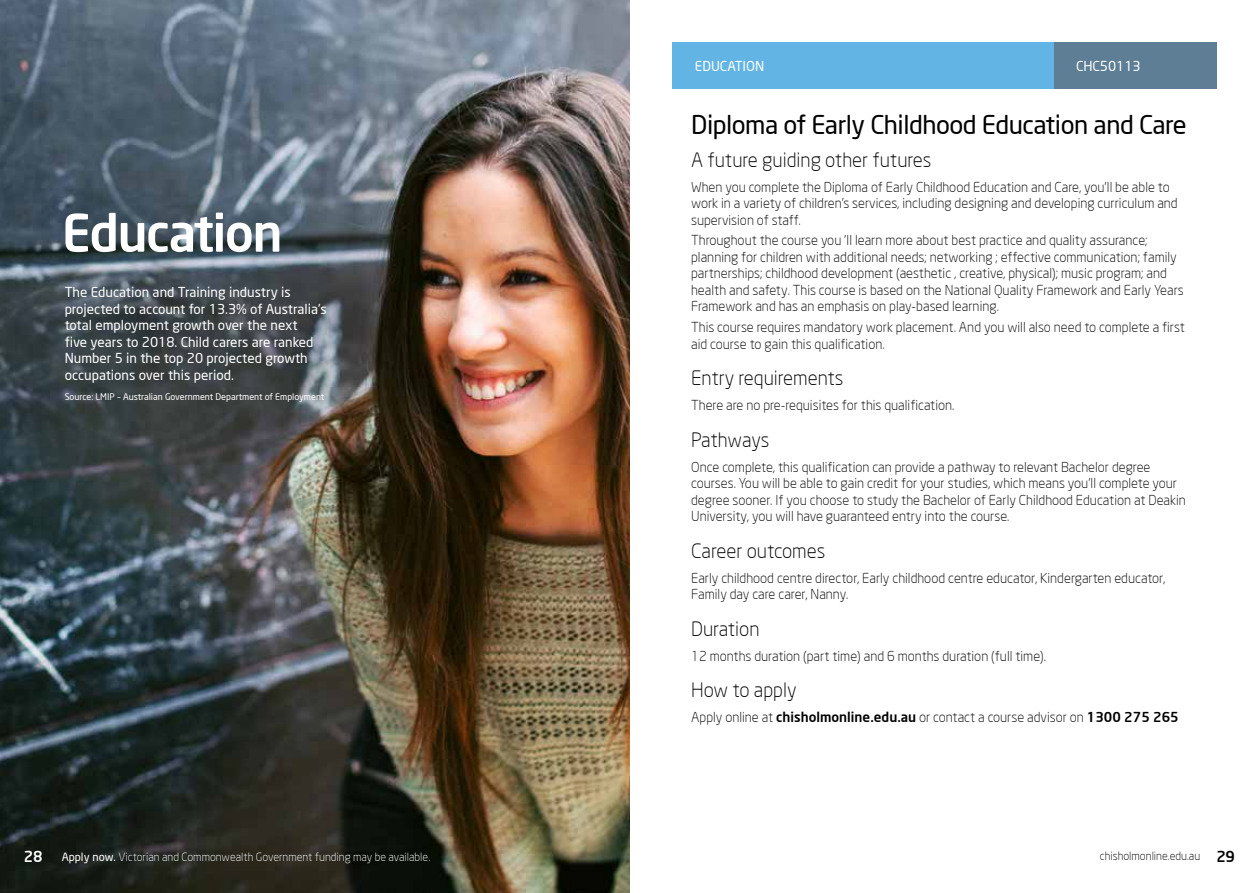
<style>
.page{position:relative;width:1259px;height:893px;background:#fff}
.page>*{position:absolute;margin:0;border:0;box-sizing:border-box;transform-origin:0 0}
.t1{font:500 51px "Neo Sans";letter-spacing:-.03em;color:#fff}
.t2{font:25.5px "Neo Sans";letter-spacing:-.02em;color:#000}
.t3{font:300 19.5px "Neo Sans";color:#000}
.t4{font:500 15px "Neo Sans";color:#fff}
.t5{font:300 13.5px/16.5px "Neo Sans";color:#000}
.t6{font:13.5px/16.5px "Neo Sans";color:#fff}
.t7{font:300 11.25px "Neo Sans";color:#fff}
.t8{font:300 11.25px "Neo Sans";color:#000}
.t9{font:9px "Neo Sans";color:#fff}
.s1{font-weight:400}
.s2{font-weight:500}
.s3{font-weight:500;font-size:15px}
</style>
<div class="page">
<img style="left:0;top:0;width:629px;height:893px">
<div style="left:672px;top:43px;width:544px;height:46px;background:#61b4e4"></div>
<div style="left:1054px;top:43px;width:162px;height:46px;background:#5d7e95"></div>
<h1 class="t1" style="left:62px;top:201px;width:222px">Education</h1>
<p class="t6" style="left:65px;top:284px;width:264px">The Education and Training industry is projected to account for 13.3% of Australia’s total employment growth over the next<br>five years to 2018. Child carers are ranked Number 5 in the top 20 projected growth occupations over this period.</p>
<p class="t9" style="left:65px;top:392px;width:261px">Source: LMIP – Australian Government Department of Employment</p>
<p class="t4" style="left:24px;top:847px;width:20px">28</p>
<p class="t7" style="left:62px;top:850px;width:370px"><span class="s1">Apply now.</span> Victorian and Commonwealth Government funding may be available.</p>
<p class="t6" style="left:695px;top:58px;width:71px">EDUCATION</p>
<p class="t6" style="left:1076px;top:58px;width:66px">CHC50113</p>
<h2 class="t2" style="left:691px;top:109px;width:497px">Diploma of Early Childhood Education and Care</h2>
<h3 class="t3" style="left:691px;top:148px;width:242px">A future guiding other futures</h3>
<p class="t5" style="left:691px;top:178px;width:488px">When you complete the Diploma of Early Childhood Education and Care, you’ll be able to work in a variety of children’s services, including designing and developing curriculum and supervision of staff.</p>
<p class="t5" style="left:691px;top:232px;width:494px">Throughout the course you ’ll learn more about best practice and quality assurance; planning for children with additional needs; networking ; effective communication; family partnerships; childhood development (aesthetic , creative, physical); music program; and health and safety. This course is based on the National Quality Framework and Early Years Framework and has an emphasis on play-based learning.</p>
<p class="t5" style="left:691px;top:319px;width:495px">This course requires mandatory work placement. And you will also need to complete a first aid course to gain this qualification.</p>
<h3 class="t3" style="left:691px;top:366px;width:154px">Entry requirements</h3>
<p class="t5" style="left:691px;top:397px;width:265px">There are no pre-requisites for this qualification.</p>
<h3 class="t3" style="left:691px;top:428px;width:80px">Pathways</h3>
<p class="t5" style="left:691px;top:458px;width:496px">Once complete, this qualification can provide a pathway to relevant Bachelor degree courses. You will be able to gain credit for your studies, which means you’ll complete your degree sooner. If you choose to study the Bachelor of Early Childhood Education at Deakin University, you will have guaranteed entry into the course.</p>
<h3 class="t3" style="left:691px;top:539px;width:136px">Career outcomes</h3>
<p class="t5" style="left:691px;top:569px;width:475px">Early childhood centre director, Early childhood centre educator, Kindergarten educator,<br>Family day care carer, Nanny.</p>
<h3 class="t3" style="left:691px;top:617px;width:70px">Duration</h3>
<p class="t5" style="left:691px;top:647px;width:356px">12 months duration (part time) and 6 months duration (full time).</p>
<h3 class="t3" style="left:691px;top:679px;width:107px">How to apply</h3>
<p class="t5" style="left:691px;top:709px;width:489px">Apply online at <span class="s2">chisholmonline.edu.au</span> or contact a course advisor on <span class="s2">1300 275 265</span></p>
<p class="t8" style="left:1099px;top:849px;width:137px">chisholmonline.edu.au <span class="s3">29</span></p>
</div>
